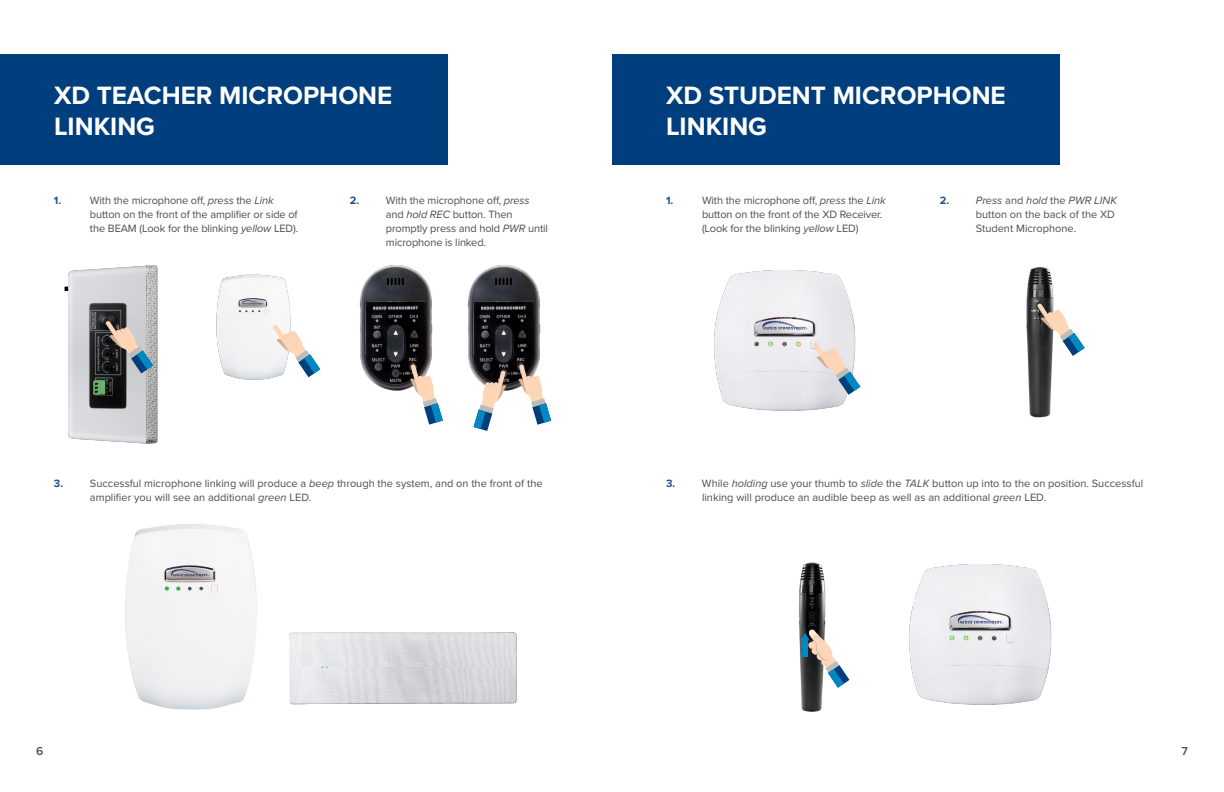
<style>
.page{position:relative;width:1224px;height:792px;background:#fff}
.page>*{position:absolute;margin:0;border:0;box-sizing:border-box;transform-origin:0 0}
.t1{font:700 26px/31.2px "Proxima Nova";color:#fff}
.t2{font:600 12px "Proxima Nova";color:#4d4d4f}
.t3{font:11px/14px "Proxima Nova";color:#4d4d4f}
.t4{font:700 11px "Proxima Nova";color:#25508b}
.s1{font-style:italic}
</style>
<div class="page">
<div style="left:612px;top:54px;width:448px;height:111px;background:#003e7e"></div>
<div style="left:0;top:54px;width:448px;height:111px;background:#003e7e"></div>
<img style="left:216px;top:274px;width:105px;height:106px">
<img style="left:64px;top:266px;width:94px;height:178px">
<img style="left:125px;top:524px;width:132px;height:186px">
<img style="left:289px;top:632px;width:228px;height:73px">
<svg style="left:104px;top:320px;width:49px;height:53px;background:#808385"></svg>
<svg style="left:272px;top:324px;width:48px;height:53px"></svg>
<img style="left:359px;top:265px;width:74px;height:126px">
<img style="left:467px;top:265px;width:74px;height:126px">
<img style="left:1026px;top:267px;width:28px;height:151px">
<svg style="left:1036px;top:302px;width:49px;height:54px"></svg>
<img style="left:799px;top:562px;width:27px;height:150px">
<svg style="left:801px;top:628px;width:48px;height:60px"></svg>
<img style="left:714px;top:270px;width:142px;height:141px">
<svg style="left:812px;top:341px;width:48px;height:54px;background:#d1d4d7"></svg>
<svg style="left:518px;top:364px;width:33px;height:61px"></svg>
<svg style="left:474px;top:370px;width:32px;height:61px"></svg>
<img style="left:909px;top:564px;width:143px;height:141px">
<svg style="left:410px;top:363px;width:33px;height:62px"></svg>
<h1 class="t1" style="left:54px;top:79px;width:340px">XD TEACHER MICROPHONE<br>LINKING</h1>
<p class="t4" style="left:54px;top:192px;width:9px">1.</p>
<p class="t3" style="left:90px;top:193px;width:210px">With the microphone off, <span class="s1">press</span> the <span class="s1">Link </span>button on the front of the amplifier or side of the BEAM (Look for the blinking <span class="s1">yellow</span> LED).</p>
<p class="t4" style="left:350px;top:192px;width:11px">2.</p>
<p class="t3" style="left:386px;top:193px;width:164px">With the microphone off, <span class="s1">press </span>and <span class="s1">hold REC</span> button. Then promptly press and hold <span class="s1">PWR</span> until microphone is linked.</p>
<p class="t4" style="left:54px;top:475px;width:11px">3.</p>
<p class="t3" style="left:90px;top:476px;width:454px">Successful microphone linking will produce a <span class="s1">beep</span> through the system, and on the front of the amplifier you will see an additional <span class="s1">green</span> LED.</p>
<h1 class="t1" style="left:666px;top:79px;width:341px">XD STUDENT MICROPHONE<br>LINKING</h1>
<p class="t4" style="left:666px;top:192px;width:9px">1.</p>
<p class="t3" style="left:702px;top:193px;width:185px">With the microphone off, <span class="s1">press</span> the <span class="s1">Link </span>button on the front of the XD Receiver. (Look for the blinking <span class="s1">yellow</span> LED)</p>
<p class="t4" style="left:940px;top:192px;width:11px">2.</p>
<p class="t3" style="left:976px;top:193px;width:143px"><span class="s1">Press</span> and <span class="s1">hold</span> the <span class="s1">PWR LINK </span>button on the back of the XD<br>Student Microphone.</p>
<p class="t4" style="left:666px;top:475px;width:11px">3.</p>
<p class="t3" style="left:702px;top:476px;width:443px">While <span class="s1">holding</span> use your thumb to <span class="s1">slide</span> the <span class="s1">TALK</span> button up into to the on position. Successful linking will produce an audible beep as well as an additional <span class="s1">green</span> LED.</p>
<p class="t2" style="left:36px;top:742px;width:9px">6</p>
<p class="t2" style="left:1182px;top:742px;width:8px">7</p>
</div>
